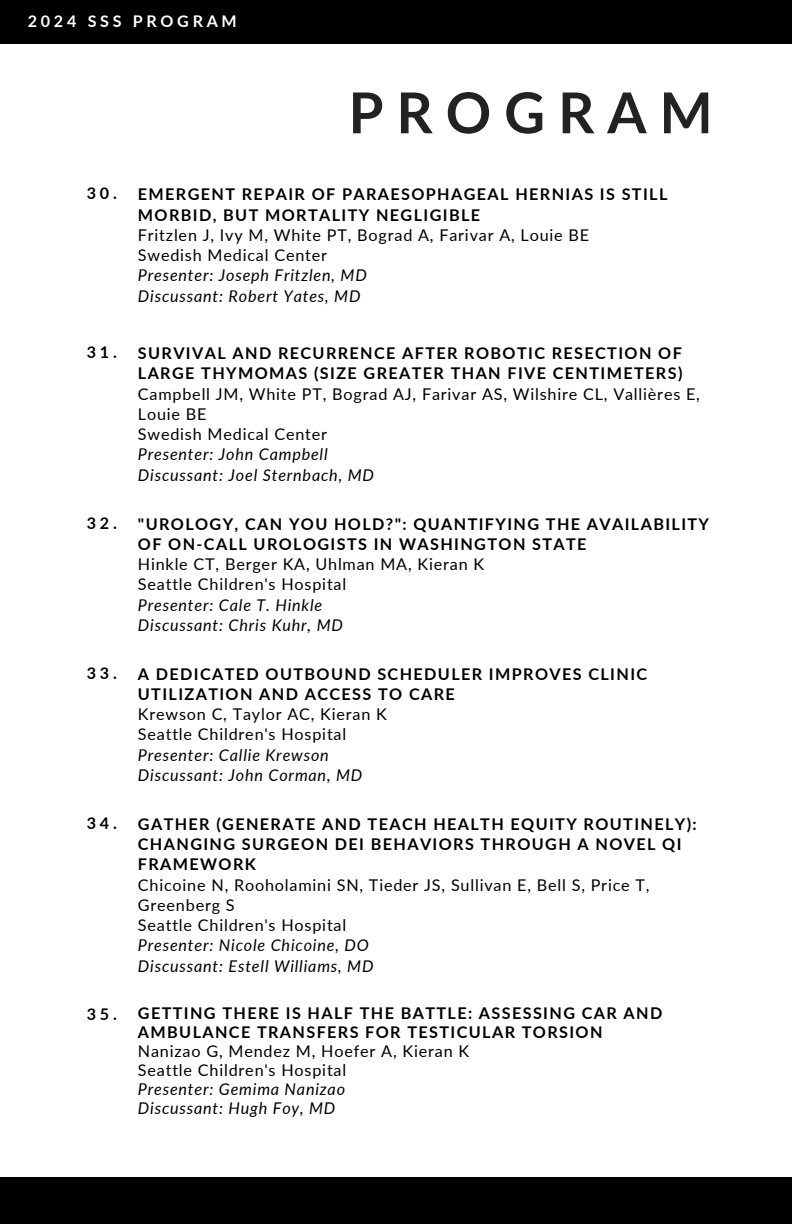
<style>
.page{position:relative;width:792px;height:1224px;background:#fff}
.page>*{position:absolute;margin:0;border:0;box-sizing:border-box;transform-origin:0 0}
.t1{font:700 56.4px "Lato";letter-spacing:.23em;color:#222}
.t2{font:700 16.2px/20.2px "Lato";letter-spacing:.085em;color:#000}
.t3{font:16.2px/20.2px "Lato";letter-spacing:.05em;color:#000}
.t4{font:italic 16.2px/20.2px "Lato";letter-spacing:.05em;color:#000}
.t5{font:700 16.2px "Lato";letter-spacing:.23em;color:#fff}
</style>
<div class="page">
<div style="left:0;top:0;width:792px;height:44px;background:#000"></div>
<div style="left:0;top:1177px;width:792px;height:46px;background:#000"></div>
<h2 class="t5" style="left:28px;top:11px;width:210px">2024 SSS PROGRAM</h2>
<p class="t1" style="left:349px;top:78px;width:366px">PROGRAM</p>
<p class="t2" style="left:138px;top:184px;width:531px;text-indent:-51px">3 0 . EMERGENT REPAIR OF PARAESOPHAGEAL HERNIAS IS STILL<br>MORBID, BUT MORTALITY NEGLIGIBLE</p>
<p class="t3" style="left:138px;top:224px;width:453px">Fritzlen J, Ivy M, White PT, Bograd A, Farivar A, Louie BE<br>Swedish Medical Center</p>
<p class="t4" style="left:138px;top:265px;width:230px">Presenter: Joseph Fritzlen, MD<br>Discussant: Robert Yates, MD</p>
<p class="t2" style="left:87px;top:343px;width:597px;text-align:right">3 1 . SURVIVAL AND RECURRENCE AFTER ROBOTIC RESECTION OF<br>LARGE THYMOMAS (SIZE GREATER THAN FIVE CENTIMETERS)</p>
<p class="t3" style="left:138px;top:383px;width:564px">Campbell JM, White PT, Bograd AJ, Farivar AS, Wilshire CL, Vallières E,<br>Louie BE<br>Swedish Medical Center</p>
<p class="t4" style="left:138px;top:444px;width:238px">Presenter: John Campbell<br>Discussant: Joel Sternbach, MD</p>
<p class="t2" style="left:138px;top:513px;width:573px;text-indent:-51px">3 2 . "UROLOGY, CAN YOU HOLD?": QUANTIFYING THE AVAILABILITY<br>OF ON-CALL UROLOGISTS IN WASHINGTON STATE</p>
<p class="t3" style="left:138px;top:554px;width:348px">Hinkle CT, Berger KA, Uhlman MA, Kieran K<br>Seattle Children's Hospital</p>
<p class="t4" style="left:138px;top:594px;width:207px">Presenter: Cale T. Hinkle<br>Discussant: Chris Kuhr, MD</p>
<h1 class="t2" style="left:138px;top:663px;width:511px;text-indent:-51px">3 3 . A DEDICATED OUTBOUND SCHEDULER IMPROVES CLINIC<br>UTILIZATION AND ACCESS TO CARE</h1>
<p class="t3" style="left:138px;top:704px;width:251px">Krewson C, Taylor AC, Kieran K<br>Seattle Children's Hospital</p>
<p class="t4" style="left:138px;top:744px;width:226px">Presenter: Callie Krewson<br>Discussant: John Corman, MD</p>
<p class="t2" style="left:138px;top:813px;width:560px;text-indent:-51px">3 4 . GATHER (GENERATE AND TEACH HEALTH EQUITY ROUTINELY):<br>CHANGING SURGEON DEI BEHAVIORS THROUGH A NOVEL QI<br>FRAMEWORK</p>
<p class="t3" style="left:138px;top:874px;width:513px">Chicoine N, Rooholamini SN, Tieder JS, Sullivan E, Bell S, Price T,<br>Greenberg S<br>Seattle Children's Hospital</p>
<p class="t4" style="left:138px;top:935px;width:237px">Presenter: Nicole Chicoine, DO<br>Discussant: Estell Williams, MD</p>
<p class="t2" style="left:87px;top:1004px;width:577px;line-height:18.8px;text-align:center">3 5 . GETTING THERE IS HALF THE BATTLE: ASSESSING CAR AND<br>AMBULANCE TRANSFERS FOR TESTICULAR TORSION</p>
<p class="t3" style="left:138px;top:1042px;width:333px;line-height:18.8px">Nanizao G, Mendez M, Hoefer A, Kieran K<br>Seattle Children's Hospital</p>
<p class="t4" style="left:138px;top:1079px;width:209px;line-height:18.8px">Presenter: Gemima Nanizao<br>Discussant: Hugh Foy, MD</p>
</div>
